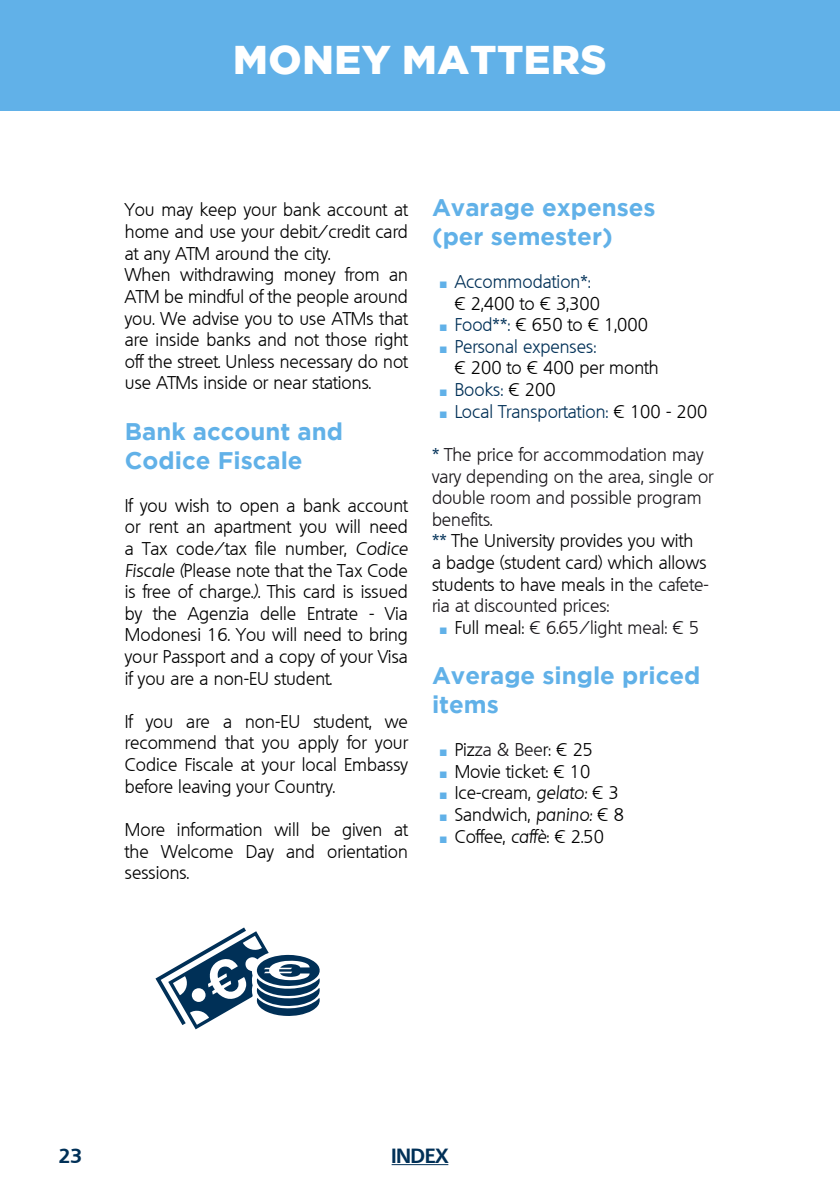
<style>
.page{position:relative;width:840px;height:1191px;background:#fff}
.page>*{position:absolute;margin:0;border:0;box-sizing:border-box;transform-origin:0 0}
.t1{font:900 40px "Gotham";letter-spacing:.015em;color:#fff}
.t2{font:700 24px/28.8px "Gotham";color:#61b1e8}
.t3{font:700 20px "Quebec";color:#003057}
.t4{font:300 18px/21.6px "Quebec";color:#000;text-align:justify}
.t5{font:300 18px/21.6px "Quebec";color:#1a171b}
.t6{font:300 18px/21.6px "Quebec";color:#003057}
.s1{font-style:italic}
.s2{font-family:"Arial";font-weight:400;font-size:14px;color:#61b1e8}
.s3{color:#000}
.s4{color:#003057}
.s5{color:#1a171b}
</style>
<div class="page">
<svg style="left:155px;top:927px;width:165px;height:102px"></svg>
<div style="left:0;top:0;width:839px;height:111px;background:#61b1e8"></div>
<hr style="left:391px;top:1164px;width:57px;height:1px;background:#003057">
<h1 class="t1" style="left:233px;top:37px;width:375px">MONEY MATTERS</h1>
<p class="t4" style="left:125px;top:199px;width:284px;text-align:left">You may keep your bank account at home and use your debit/credit card at any ATM around the city.<br>When withdrawing money from an ATM be mindful of the people around you. We advise you to use ATMs that are inside banks and not those right off the street. Unless necessary do not use ATMs inside or near stations.</p>
<h2 class="t2" style="left:125px;top:416px;width:219px">Bank account and<br>Codice Fiscale</h2>
<p class="t4" style="left:125px;top:494px;width:284px">If you wish to open a bank account or rent an apartment you will need a Tax code/tax file number, <span class="s1">Codice Fiscale (</span>Please note that the Tax Code is free of charge.<span class="s1">)</span>. This card is issued by the Agenzia delle Entrate - Via Modonesi 16. You will need to bring your Passport and a copy of your Visa if you are a non-EU student.</p>
<p class="t4" style="left:125px;top:710px;width:284px">If you are a non-EU student, we recommend that you apply for your Codice Fiscale at your local Embassy before leaving your Country.</p>
<p class="t4" style="left:125px;top:818px;width:284px">More information will be given at the Welcome Day and orientation sessions.</p>
<h2 class="t2" style="left:432px;top:192px;width:225px">Avarage expenses (per semester)</h2>
<p class="t6" style="left:454px;top:271px;width:147px;text-indent:-15px"><span class="s2">■</span> Accommodation*: <span class="s3">€ 2,400 to € 3,300</span></p>
<p class="t4" style="left:439px;top:314px;width:210px"><span class="s2">■</span> <span class="s4">Food**:</span> € 650 to € 1,000</p>
<p class="t4" style="left:454px;top:336px;width:205px;text-indent:-15px"><span class="s2">■</span> <span class="s4">Personal expenses:<br></span>€ 200 to € 400 per month</p>
<p class="t6" style="left:439px;top:379px;width:118px"><span class="s2">■</span> Books: <span class="s3">€ 200</span></p>
<p class="t6" style="left:439px;top:400px;width:269px"><span class="s2">■</span> Local Transportation: <span class="s3">€ 100 - 200</span></p>
<p class="t5" style="left:432px;top:444px;width:283px"><span class="s4">*</span> The price for accommodation may vary depending on the area, single or double room and possible program benefits.<br><span class="s4">**</span> <span class="s3">The University provides you with<br>a badge (student card) which allows students to have meals in t</span>he cafete&shy;ria at discounted prices:</p>
<p class="t5" style="left:439px;top:616px;width:261px"><span class="s2">■</span> <span class="s3">Full meal:</span> € 6.65/light meal: € 5</p>
<h2 class="t2" style="left:432px;top:660px;width:270px">Average single priced items</h2>
<p class="t4" style="left:439px;top:739px;width:155px"><span class="s2">■</span> Piz<span class="s5">za &amp; Bee</span>r: € 25</p>
<p class="t4" style="left:439px;top:760px;width:153px"><span class="s2">■</span> Movie ticket: € 10</p>
<p class="t4" style="left:439px;top:782px;width:181px"><span class="s2">■</span> Ice-cream, <span class="s1">gelato:</span> € 3</p>
<p class="t4" style="left:439px;top:804px;width:186px"><span class="s2">■</span> Sandwich, <span class="s1">panino:</span> € 8</p>
<p class="t4" style="left:439px;top:825px;width:166px"><span class="s2">■</span> Coffee, <span class="s1">caffè</span>: € 2.50</p>
<p class="t3" style="left:58px;top:1142px;width:25px">23</p>
<p class="t3" style="left:391px;top:1142px;width:58px">INDEX</p>
</div>
